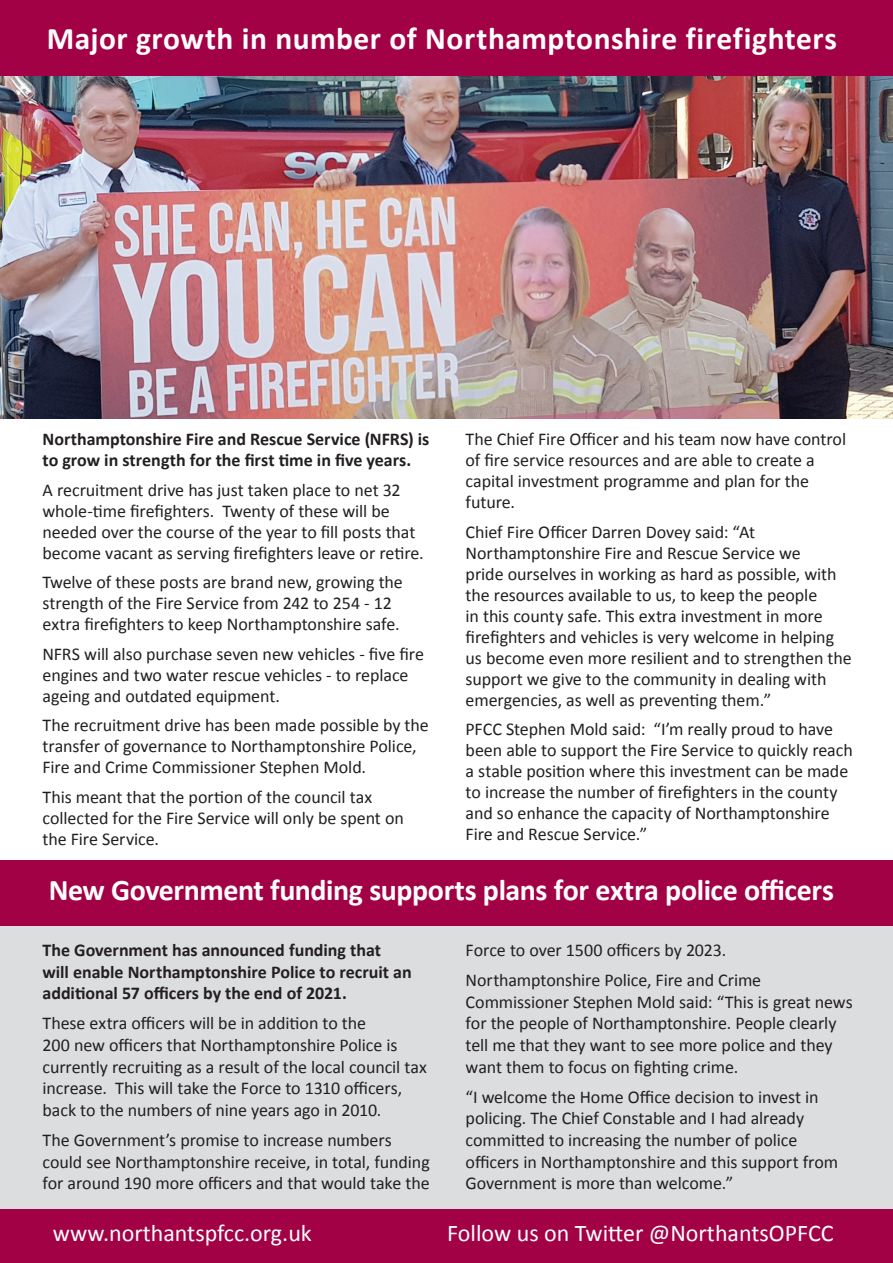
<style>
.page{position:relative;width:893px;height:1263px;background:#fff}
.page>*{position:absolute;margin:0;border:0;box-sizing:border-box;transform-origin:0 0}
.t1{font:700 31.5px "Calibri";letter-spacing:.015em;color:#fff}
.t2{font:700 30px "Calibri";letter-spacing:-.015em;color:#fff}
.t3{font:24px "Calibri";color:#fff}
.t4{font:18px/21px "Calibri";letter-spacing:-.005em;color:#231f20}
.t5{font:700 18px/21.6px "Calibri";color:#231f20}
</style>
<div class="page">
<div style="left:0;top:0;width:893px;height:77px;background:#a30146"></div>
<div style="left:0;top:1208px;width:893px;height:55px;background:#a30146"></div>
<img style="left:0;top:77px;width:893px;height:342px">
<div style="left:0;top:919px;width:893px;height:290px;background:#dcdddf"></div>
<div style="left:0;top:860px;width:893px;height:66px;background:#a30146"></div>
<h1 class="t1" style="left:47px;top:19px;width:792px">Major growth in number of Northamptonshire firefighters</h1>
<p class="t5" style="left:43px;top:429px;width:388px;line-height:21px">Northamptonshire Fire and Rescue Service (NFRS) is to grow in strength for the first time in five years.</p>
<p class="t4" style="left:43px;top:479px;width:383px">A recruitment drive has just taken place to net 32 whole-time firefighters. Twenty of these will be needed over the course of the year to fill posts that become vacant as serving firefighters leave or retire.</p>
<p class="t4" style="left:43px;top:572px;width:362px">Twelve of these posts are brand new, growing the strength of the Fire Service from 242 to 254 - 12 extra firefighters to keep Northamptonshire safe.</p>
<p class="t4" style="left:43px;top:643px;width:383px">NFRS will also purchase seven new vehicles - five fire engines and two water rescue vehicles - to replace ageing and outdated equipment.</p>
<p class="t4" style="left:43px;top:715px;width:388px">The recruitment drive has been made possible by the transfer of governance to Northamptonshire Police,<br>Fire and Crime Commissioner Stephen Mold.</p>
<p class="t4" style="left:43px;top:786px;width:363px">This meant that the portion of the council tax collected for the Fire Service will only be spent on the Fire Service.</p>
<p class="t4" style="left:466px;top:429px;width:382px">The Chief Fire Officer and his team now have control of fire service resources and are able to create a capital investment programme and plan for the future.</p>
<p class="t4" style="left:466px;top:521px;width:388px">Chief Fire Officer Darren Dovey said: “At Northamptonshire Fire and Rescue Service we<br>pride ourselves in working as hard as possible, with the resources available to us, to keep the people<br>in this county safe. This extra investment in more firefighters and vehicles is very welcome in helping us become even more resilient and to strengthen the support we give to the community in dealing with emergencies, as well as preventing them.”</p>
<p class="t4" style="left:466px;top:719px;width:389px">PFCC Stephen Mold said: “I’m really proud to have been able to support the Fire Service to quickly reach a stable position where this investment can be made to increase the number of firefighters in the county and so enhance the capacity of Northamptonshire Fire and Rescue Service.”</p>
<h2 class="t2" style="left:49px;top:871px;width:787px">New Government funding supports plans for extra police officers</h2>
<p class="t5" style="left:43px;top:939px;width:371px">The Government has announced funding that will enable Northamptonshire Police to recruit an additional 57 officers by the end of 2021.</p>
<p class="t4" style="left:43px;top:1013px;width:386px;line-height:21.6px">These extra officers will be in addition to the<br>200 new officers that Northamptonshire Police is currently recruiting as a result of the local council tax increase. This will take the Force to 1310 officers, back to the numbers of nine years ago in 2010.</p>
<p class="t4" style="left:43px;top:1129px;width:389px;line-height:21.6px">The Government’s promise to increase numbers could see Northamptonshire receive, in total, funding for around 190 more officers and that would take the</p>
<p class="t4" style="left:466px;top:935px;width:297px;line-height:30.2px">Force to over 1500 officers by 2023.<br>Northamptonshire Police, Fire and Crime</p>
<p class="t4" style="left:466px;top:991px;width:389px;line-height:21.6px">Commissioner Stephen Mold said: “This is great news for the people of Northamptonshire. People clearly tell me that they want to see more police and they want them to focus on fighting crime.</p>
<p class="t4" style="left:466px;top:1086px;width:374px;line-height:21.6px">“I welcome the Home Office decision to invest in policing. The Chief Constable and I had already committed to increasing the number of police officers in Northamptonshire and this support from Government is more than welcome.”</p>
<h3 class="t3" style="left:53px;top:1218px;width:260px">www.northantspfcc.org.uk</h3>
<h3 class="t3" style="left:447px;top:1218px;width:388px">Follow us on Twitter @NorthantsOPFCC</h3>
</div>
